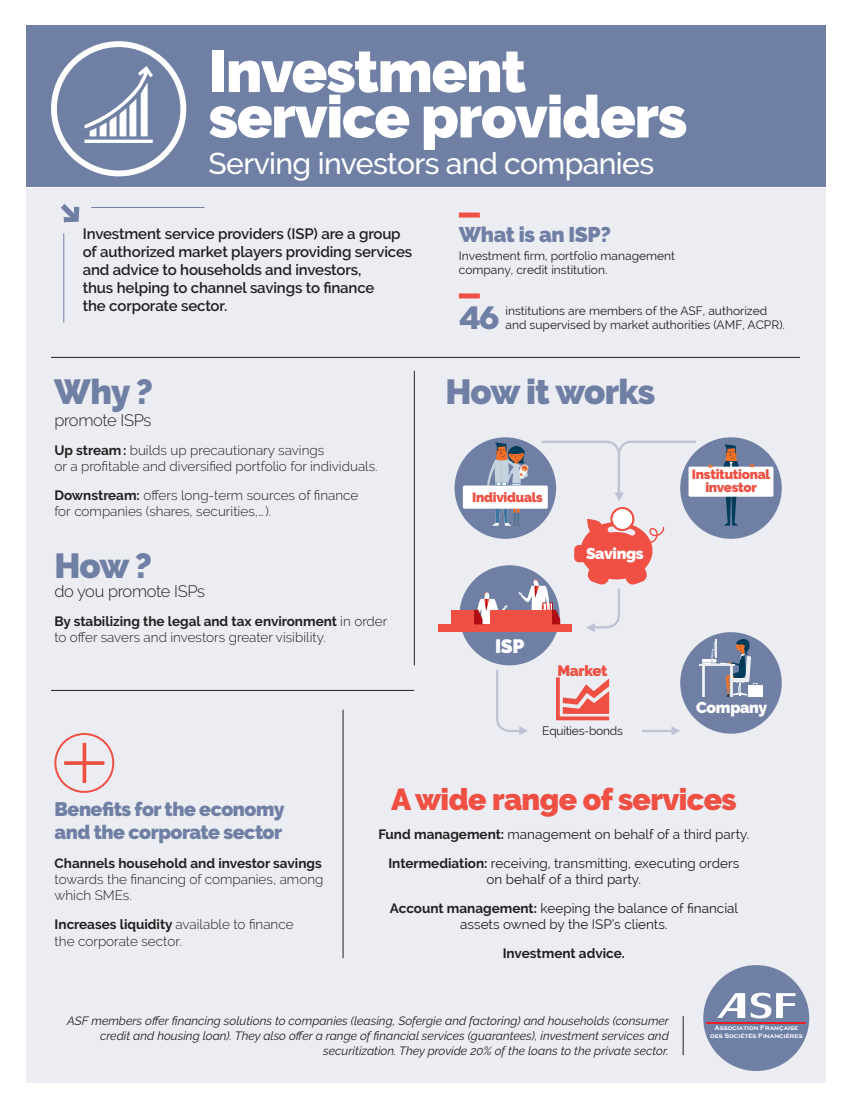
<style>
.page{position:relative;width:851px;height:1106px;background:#fff}
.page>*{position:absolute;margin:0;border:0;box-sizing:border-box;transform-origin:0 0}
.t1{font:900 58.65px/45.3px "Raleway";letter-spacing:-.02em;color:#fff}
.t2{font:900 34.8px "Raleway";letter-spacing:-.03em;color:#7080a5}
.t3{font:33.3px "Neutra Disp Titling";color:#7080a5}
.t4{font:900 30.3px "Raleway";letter-spacing:-.02em;color:#ef5043}
.t5{font:500 30px "Raleway";letter-spacing:-.02em;color:#fff}
.t6{font:900 21.3px "Raleway";letter-spacing:-.02em;color:#7080a5}
.t7{font:900 19.5px/22.5px "Raleway";letter-spacing:-.025em;color:#7080a5}
.t8{font:900 19.35px "Raleway";color:#fff}
.t9{font:300 16.5px "Raleway";letter-spacing:-.02em;color:#231f20}
.t10{font:900 15.6px "Raleway";letter-spacing:-.02em;color:#fff}
.t11{font:600 15px/18px "Raleway";letter-spacing:-.01em;color:#231f20}
.t12{font:900 15px "Raleway";letter-spacing:-.025em;color:#ef5043}
.t13{font:300 13.5px/16.2px "Raleway";color:#231f20}
.t14{font:13.5px/29px "Raleway";color:#231f20;text-align:center}
.t15{font:700 13.5px "Raleway";color:#231f20}
.t16{font:900 13.35px/13.4px "Raleway";letter-spacing:-.02em;color:#ef5043;text-align:center}
.t17{font:italic 12px/15px "Raleway";color:#231f20;text-align:right}
.t18{font:12px/14.4px "Raleway";color:#231f20}
.t19{font:12px "Raleway";letter-spacing:-.02em;color:#231f20}
.t20{font:700 6.6px/7.9px "Copperplate Gothic";color:#fff;text-align:center}
.s1{font-weight:700}
</style>
<div class="page">
<div style="left:26px;top:188px;width:799px;height:894px;background:#ecedf2"></div>
<div style="left:26px;top:26px;width:799px;height:161px;background:#7080a5"></div>
<div style="left:51px;top:41px;width:135px;height:135px;border:6px solid #fff;border-radius:50%"></div>
<svg style="left:84px;top:66px;width:69px;height:77px"></svg>
<hr style="left:63px;top:233px;width:1px;height:90px;background:#7080a5">
<hr style="left:91px;top:207px;width:113px;height:1px;background:#7080a5">
<hr style="left:51px;top:357px;width:748px;height:1px;background:#231f20">
<hr style="left:51px;top:690px;width:363px;height:1px;background:#231f20">
<div style="left:703px;top:965px;width:106px;height:106px;background:#7080a5;border-radius:50%"></div>
<svg style="left:717px;top:992px;width:78px;height:26px"></svg>
<hr style="left:706px;top:1022px;width:99px;height:1px;background:#ee1d23">
<hr style="left:414px;top:371px;width:1px;height:294px;background:#231f20">
<hr style="left:343px;top:709px;width:1px;height:249px;background:#231f20">
<div style="left:680px;top:437px;width:101px;height:102px;background:#7080a5;border-radius:50%"></div>
<div style="left:688px;top:466px;width:85px;height:30px;background:#fff;border-radius:2px"></div>
<svg style="left:708px;top:444px;width:46px;height:81px"></svg>
<div style="left:459px;top:565px;width:100px;height:100px;background:#7080a5;border-radius:50%"></div>
<div style="left:438px;top:624px;width:134px;height:8px;background:#ef5043"></div>
<div style="left:451px;top:609px;width:23px;height:15px;background:#ef5043"></div>
<svg style="left:474px;top:592px;width:34px;height:33px"></svg>
<svg style="left:518px;top:579px;width:42px;height:46px"></svg>
<div style="left:490px;top:609px;width:61px;height:15px;background:#ef5043"></div>
<div style="left:680px;top:632px;width:101px;height:101px;background:#7080a5;border-radius:50%"></div>
<div style="left:747px;top:685px;width:15px;height:11px;background:#fff"></div>
<svg style="left:702px;top:637px;width:55px;height:59px"></svg>
<hr style="left:702px;top:665px;width:2px;height:31px;background:#dae2e7">
<hr style="left:702px;top:665px;width:1px;height:31px;background:#f2f3f4">
<hr style="left:730px;top:665px;width:2px;height:31px;background:#dae2e7">
<hr style="left:731px;top:665px;width:1px;height:31px;background:#f2f3f4">
<hr style="left:699px;top:664px;width:36px;height:2px;background:#e9ecef">
<svg style="left:556px;top:677px;width:53px;height:43px"></svg>
<hr style="left:642px;top:730px;width:33px;height:2px;background:#bec3d4">
<svg style="left:542px;top:440px;width:156px;height:61px"></svg>
<svg style="left:496px;top:669px;width:32px;height:66px"></svg>
<svg style="left:671px;top:726px;width:9px;height:9px"></svg>
<svg style="left:574px;top:507px;width:90px;height:125px"></svg>
<div style="left:454px;top:437px;width:102px;height:102px;background:#7080a5;border-radius:50%"></div>
<svg style="left:482px;top:442px;width:46px;height:84px"></svg>
<div style="left:463px;top:485px;width:84px;height:23px;background:#fff;border-radius:2px"></div>
<div style="left:459px;top:212px;width:21px;height:5px;background:#ef5043"></div>
<hr style="left:682px;top:1016px;width:1px;height:39px;background:#231f20">
<svg style="left:61px;top:204px;width:18px;height:18px"></svg>
<svg style="left:54px;top:733px;width:61px;height:60px"></svg>
<div style="left:459px;top:293px;width:21px;height:5px;background:#ef5043"></div>
<h1 class="t1" style="left:208px;top:49px;width:480px">Investment service providers</h1>
<h3 class="t5" style="left:208px;top:146px;width:447px">Serving investors and companies</h3>
<p class="t11" style="left:83px;top:225px;width:331px">Investment service providers (ISP) are a group of authorized market players providing services and advice to households and investors,<br>thus helping to channel savings to finance<br>the corporate sector.</p>
<h3 class="t6" style="left:459px;top:222px;width:153px">What is an ISP?</h3>
<p class="t18" style="left:459px;top:248px;width:218px">Investment firm, portfolio management company, credit institution.</p>
<p class="t18" style="left:505px;top:303px;width:263px">institutions are members of the ASF, authorized</p>
<h3 class="t3" style="left:459px;top:297px;width:42px">46</h3>
<p class="t18" style="left:505px;top:318px;width:281px">and supervised by market authorities (AMF, ACPR).</p>
<h2 class="t2" style="left:54px;top:371px;width:100px">Why ?</h2>
<h2 class="t2" style="left:445px;top:371px;width:211px">How it works</h2>
<p class="t9" style="left:54px;top:410px;width:99px">promote ISPs</p>
<p class="t13" style="left:54px;top:442px;width:325px"><span class="s1">Up stream:</span> builds up precautionary savings<br>or a profitable and diversified portfolio for individuals.</p>
<p class="t13" style="left:54px;top:487px;width:305px"><span class="s1">Downstream:</span> offers long-term sources of finance for companies (shares, securities,… ).</p>
<h2 class="t2" style="left:54px;top:545px;width:99px">How ?</h2>
<p class="t9" style="left:54px;top:582px;width:152px">do you promote ISPs</p>
<p class="t13" style="left:54px;top:613px;width:334px"><span class="s1">By stabilizing the legal and tax environment</span> in order to offer savers and investors greater visibility.</p>
<p class="t16" style="left:472px;top:491px;width:72px">Individuals</p>
<p class="t10" style="left:586px;top:544px;width:59px">Savings</p>
<h3 class="t8" style="left:495px;top:635px;width:31px">ISP</h3>
<p class="t12" style="left:557px;top:662px;width:52px">Market</p>
<p class="t19" style="left:542px;top:724px;width:82px">Equities-bonds</p>
<p class="t16" style="left:691px;top:467px;width:80px">Institutional investor</p>
<p class="t10" style="left:696px;top:698px;width:73px">Company</p>
<h3 class="t7" style="left:55px;top:798px;width:231px">Benefits for the economy and the corporate sector</h3>
<p class="t15" style="left:55px;top:855px;width:268px">Channels household and investor savings</p>
<p class="t13" style="left:55px;top:871px;width:270px">towards the financing of companies, among which SMEs.</p>
<p class="t13" style="left:55px;top:916px;width:240px"><span class="s1">Increases liquidity</span> available to finance the corporate sector.</p>
<h3 class="t4" style="left:391px;top:781px;width:347px">A wide range of services</h3>
<p class="t14" style="left:378px;top:819px;width:372px"><span class="s1">Fund management:</span> management on behalf of a third party.<br><span class="s1">Intermediation:</span> receiving, transmitting, executing orders</p>
<p class="t14" style="left:390px;top:864px;width:350px">on behalf of a third party.<br><span class="s1">Account management:</span> keeping the balance of financial</p>
<p class="t14" style="left:460px;top:910px;width:209px">assets owned by the ISP’s clients.</p>
<p class="t15" style="left:502px;top:945px;width:124px">Investment advice.</p>
<p class="t17" style="left:67px;top:1013px;width:603px">ASF members offer financing solutions to companies (leasing, Sofergie and factoring) and households (consumer credit and housing loan). They also offer a range of financial services (guarantees), investment services and securitization. They provide 20% of the loans to the private sector.</p>
<p class="t20" style="left:710px;top:1024px;width:94px">Association Française des Sociétés Financières</p>
</div>
